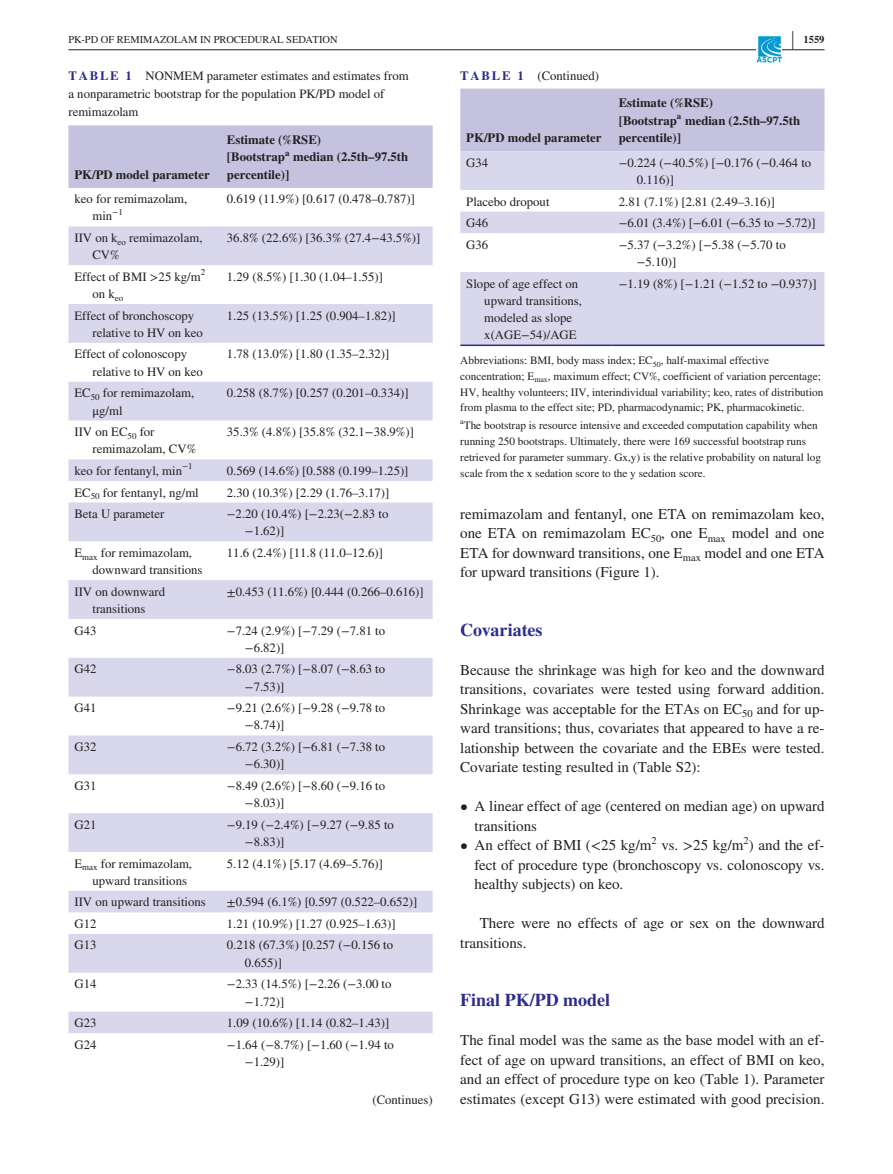
<style>
.page{position:relative;width:893px;height:1174px;background:#fff}
.page>*{position:absolute;margin:0;border:0;box-sizing:border-box;transform-origin:0 0}
.t1{font:700 25.95px "STIX";color:#231f20;scale:.36 1}
.t2{font:700 18px "STIX";color:#2c2d8c}
.t3{font:15px/19.5px "STIX";color:#231f20;text-align:justify}
.t4{font:12.75px/17.2px "STIX";color:#231f20}
.t5{font:700 12.75px/17.2px "STIX";color:#231f20}
.t6{font:11.25px/15.8px "STIX";color:#231f20}
.t7{font:10.5px "STIX";color:#231f20}
.t8{font:700 10.5px "STIX";color:#231f20}
.t9{font:8.85px "STIX";color:#231f20}
.t10{font:7.8px "STIX";color:#231f20}
.s1{font-weight:700;color:#2c2d8c}
</style>
<div class="page">
<hr style="left:68px;top:49px;width:756px;height:1px;background:#231f20">
<img style="left:756px;top:37px;width:26px;height:25px">
<div style="left:460px;top:89px;width:364px;height:62px;background:#c4c2df"></div>
<svg style="left:460px;top:151px;width:364px;height:193px;fill:#d9d7eb"></svg>
<hr style="left:460px;top:344px;width:153px;height:2px;background:#2c2d8c">
<hr style="left:613px;top:344px;width:211px;height:2px;background:#2c2d8c">
<div style="left:68px;top:125px;width:365px;height:63px;background:#c4c2df"></div>
<svg style="left:68px;top:226px;width:365px;height:807px"></svg>
<h1 class="t1" style="left:792px;top:25px;width:7px">|</h1>
<p class="t7" style="left:68px;top:32px;width:271px">PK-PD OF REMIMAZOLAM IN PROCEDURAL SEDATION</p>
<p class="t8" style="left:803px;top:33px;width:22px">1559</p>
<p class="t4" style="left:68px;top:68px;width:342px"><span class="s1">TABLE 1</span> NONMEM parameter estimates and estimates from</p>
<p class="t4" style="left:460px;top:68px;width:140px"><span class="s1">TABLE 1</span> (Continued)</p>
<p class="t4" style="left:68px;top:85px;width:317px;line-height:18px">a nonparametric bootstrap for the population PK/PD model of remimazolam</p>
<p class="t5" style="left:619px;top:94px;width:183px">Estimate (%RSE)<br>[Bootstrap<sup>a</sup> median (2.5th–97.5th percentile)]</p>
<p class="t5" style="left:466px;top:129px;width:137px">PK/PD model parameter</p>
<p class="t5" style="left:227px;top:131px;width:183px">Estimate (%RSE)<br>[Bootstrap<sup>a</sup> median (2.5th–97.5th percentile)]</p>
<p class="t4" style="left:466px;top:155px;width:23px">G34</p>
<p class="t4" style="left:637px;top:155px;width:176px;text-indent:-18px">−0.224 (−40.5%) [−0.176 (−0.464 to<br>0.116)]</p>
<p class="t4" style="left:466px;top:193px;width:85px">Placebo dropout</p>
<p class="t4" style="left:619px;top:193px;width:158px">2.81 (7.1%) [2.81 (2.49–3.16)]</p>
<p class="t4" style="left:466px;top:215px;width:23px">G46</p>
<p class="t4" style="left:619px;top:215px;width:198px">−6.01 (3.4%) [−6.01 (−6.35 to −5.72)]</p>
<p class="t4" style="left:466px;top:237px;width:23px">G36</p>
<p class="t4" style="left:637px;top:237px;width:150px;text-indent:-18px">−5.37 (−3.2%) [−5.38 (−5.70 to −5.10)]</p>
<p class="t4" style="left:484px;top:275px;width:99px;text-indent:-18px">Slope of age effect on upward transitions, modeled as slope x(AGE−54)/AGE</p>
<p class="t4" style="left:619px;top:275px;width:199px">−1.19 (8%) [−1.21 (−1.52 to −0.937)]</p>
<p class="t6" style="left:460px;top:353px;width:365px">Abbreviations: BMI, body mass index; EC<sub>50</sub>, half-maximal effective concentration; E<sub>max</sub>, maximum effect; CV%, coefficient of variation percentage; HV, healthy volunteers; IIV, interindividual variability; keo, rates of distribution from plasma to the effect site; PD, pharmacodynamic; PK, pharmacokinetic.</p>
<p class="t10" style="left:460px;top:416px;width:5px">a</p>
<p class="t6" style="left:460px;top:418px;width:362px;text-indent:3px">The bootstrap is resource intensive and exceeded computation capability when running 250 bootstraps. Ultimately, there were 169 successful bootstrap runs retrieved for parameter summary. Gx,y) is the relative probability on natural log scale from the x sedation score to the y sedation score.</p>
<p class="t5" style="left:74px;top:166px;width:137px">PK/PD model parameter</p>
<p class="t4" style="left:227px;top:191px;width:189px">0.619 (11.9%) [0.617 (0.478–0.787)]</p>
<p class="t4" style="left:92px;top:191px;width:96px;text-indent:-18px">keo for remimazolam, min</p>
<p class="t9" style="left:112px;top:206px;width:12px">−1</p>
<p class="t4" style="left:92px;top:230px;width:112px;text-indent:-18px">IIV on k<sub>eo</sub> remimazolam,<br>CV%</p>
<p class="t4" style="left:227px;top:230px;width:195px">36.8% (22.6%) [36.3% (27.4−43.5%)]</p>
<p class="t4" style="left:92px;top:269px;width:114px;text-indent:-18px">Effect of BMI &gt;25 kg/m<sup>2 </sup>on k<sub>eo</sub></p>
<p class="t4" style="left:227px;top:269px;width:158px">1.29 (8.5%) [1.30 (1.04–1.55)]</p>
<p class="t4" style="left:92px;top:307px;width:112px;text-indent:-18px">Effect of bronchoscopy relative to HV on keo</p>
<p class="t4" style="left:227px;top:307px;width:170px">1.25 (13.5%) [1.25 (0.904–1.82)]</p>
<p class="t4" style="left:92px;top:346px;width:112px;text-indent:-18px">Effect of colonoscopy relative to HV on keo</p>
<p class="t4" style="left:227px;top:346px;width:164px">1.78 (13.0%) [1.80 (1.35–2.32)]</p>
<p class="t4" style="left:92px;top:385px;width:103px;text-indent:-18px">EC<sub>50</sub> for remimazolam, μg/ml</p>
<p class="t4" style="left:227px;top:385px;width:183px">0.258 (8.7%) [0.257 (0.201–0.334)]</p>
<p class="t4" style="left:92px;top:424px;width:105px;text-indent:-18px">IIV on EC<sub>50</sub> for remimazolam, CV%</p>
<p class="t4" style="left:227px;top:424px;width:189px">35.3% (4.8%) [35.8% (32.1−38.9%)]</p>
<p class="t4" style="left:74px;top:463px;width:120px">keo for fentanyl, min<sup>−1</sup></p>
<p class="t4" style="left:227px;top:463px;width:183px">0.569 (14.6%) [0.588 (0.199–1.25)]</p>
<p class="t4" style="left:74px;top:484px;width:126px">EC<sub>50</sub> for fentanyl, ng/ml</p>
<p class="t4" style="left:227px;top:484px;width:164px">2.30 (10.3%) [2.29 (1.76–3.17)]</p>
<p class="t4" style="left:74px;top:506px;width:91px">Beta U parameter</p>
<p class="t4" style="left:245px;top:506px;width:145px;text-indent:-18px">−2.20 (10.4%) [−2.23(−2.83 to −1.62)]</p>
<p class="t4" style="left:92px;top:545px;width:112px;text-indent:-18px">E<sub>max</sub> for remimazolam, downward transitions</p>
<p class="t4" style="left:227px;top:545px;width:158px">11.6 (2.4%) [11.8 (11.0–12.6)]</p>
<p class="t4" style="left:74px;top:583px;width:92px;text-align:center">IIV on downward transitions</p>
<p class="t4" style="left:227px;top:583px;width:198px">±0.453 (11.6%) [0.444 (0.266–0.616)]</p>
<p class="t4" style="left:74px;top:622px;width:23px">G43</p>
<p class="t4" style="left:245px;top:622px;width:142px;text-indent:-18px">−7.24 (2.9%) [−7.29 (−7.81 to −6.82)]</p>
<p class="t4" style="left:74px;top:661px;width:23px">G42</p>
<p class="t4" style="left:245px;top:661px;width:142px;text-indent:-18px">−8.03 (2.7%) [−8.07 (−8.63 to −7.53)]</p>
<p class="t4" style="left:74px;top:700px;width:23px">G41</p>
<p class="t4" style="left:245px;top:700px;width:142px;text-indent:-18px">−9.21 (2.6%) [−9.28 (−9.78 to −8.74)]</p>
<p class="t4" style="left:74px;top:739px;width:23px">G32</p>
<p class="t4" style="left:245px;top:739px;width:142px;text-indent:-18px">−6.72 (3.2%) [−6.81 (−7.38 to −6.30)]</p>
<p class="t4" style="left:74px;top:778px;width:23px">G31</p>
<p class="t4" style="left:245px;top:778px;width:142px;text-indent:-18px">−8.49 (2.6%) [−8.60 (−9.16 to −8.03)]</p>
<p class="t4" style="left:74px;top:816px;width:23px">G21</p>
<p class="t4" style="left:245px;top:816px;width:150px;text-indent:-18px">−9.19 (−2.4%) [−9.27 (−9.85 to −8.83)]</p>
<p class="t4" style="left:92px;top:855px;width:101px;text-indent:-18px">E<sub>max</sub> for remimazolam, upward transitions</p>
<p class="t4" style="left:227px;top:855px;width:158px">5.12 (4.1%) [5.17 (4.69–5.76)]</p>
<p class="t4" style="left:74px;top:894px;width:133px">IIV on upward transitions</p>
<p class="t4" style="left:227px;top:894px;width:192px">±0.594 (6.1%) [0.597 (0.522–0.652)]</p>
<p class="t4" style="left:74px;top:916px;width:23px">G12</p>
<p class="t4" style="left:227px;top:916px;width:170px">1.21 (10.9%) [1.27 (0.925–1.63)]</p>
<p class="t4" style="left:74px;top:937px;width:23px">G13</p>
<p class="t4" style="left:245px;top:937px;width:150px;text-indent:-18px">0.218 (67.3%) [0.257 (−0.156 to<br>0.655)]</p>
<p class="t4" style="left:74px;top:976px;width:23px">G14</p>
<p class="t4" style="left:245px;top:976px;width:148px;text-indent:-18px">−2.33 (14.5%) [−2.26 (−3.00 to −1.72)]</p>
<p class="t4" style="left:74px;top:1015px;width:23px">G23</p>
<p class="t4" style="left:227px;top:1015px;width:164px">1.09 (10.6%) [1.14 (0.82–1.43)]</p>
<p class="t4" style="left:74px;top:1036px;width:23px">G24</p>
<p class="t4" style="left:245px;top:1036px;width:150px;text-indent:-18px">−1.64 (−8.7%) [−1.60 (−1.94 to −1.29)]</p>
<p class="t4" style="left:372px;top:1091px;width:62px">(Continues)</p>
<p class="t3" style="left:460px;top:505px;width:366px">remimazolam and fentanyl, one ETA on remimazolam keo, one ETA on remimazolam EC<sub>50</sub>, one E<sub>max</sub> model and one ETA for downward transitions, one E<sub>max</sub> model and one ETA for upward transitions (Figure 1).</p>
<h2 class="t2" style="left:460px;top:619px;width:84px">Covariates</h2>
<p class="t3" style="left:460px;top:661px;width:366px">Because the shrinkage was high for keo and the downward transitions, covariates were tested using forward addition.<br>Shrinkage was acceptable for the ETAs on EC<sub>50</sub> and for up&shy;ward transitions; thus, covariates that appeared to have a re&shy;lationship between the covariate and the EBEs were tested.<br>Covariate testing resulted in (Table S2):</p>
<p class="t3" style="left:475px;top:797px;width:351px;text-indent:-14px">• A linear effect of age (centered on median age) on upward transitions</p>
<p class="t3" style="left:460px;top:836px;width:193px">• An effect of BMI (&lt;25 kg/m</p>
<p class="t7" style="left:652px;top:833px;width:7px">2</p>
<p class="t3" style="left:661px;top:836px;width:165px">vs. &gt;25 kg/m ) and the ef-</p>
<p class="t7" style="left:744px;top:833px;width:7px">2</p>
<p class="t3" style="left:475px;top:856px;width:351px">fect of procedure type (bronchoscopy vs. colonoscopy vs. healthy subjects) on keo.</p>
<p class="t3" style="left:460px;top:914px;width:366px;text-indent:20px">There were no effects of age or sex on the downward transitions.</p>
<h2 class="t2" style="left:460px;top:989px;width:151px">Final PK/PD model</h2>
<p class="t3" style="left:460px;top:1031px;width:366px">The final model was the same as the base model with an ef&shy;fect of age on upward transitions, an effect of BMI on keo, and an effect of procedure type on keo (Table 1). Parameter estimates (except G13) were estimated with good precision.</p>
</div>
